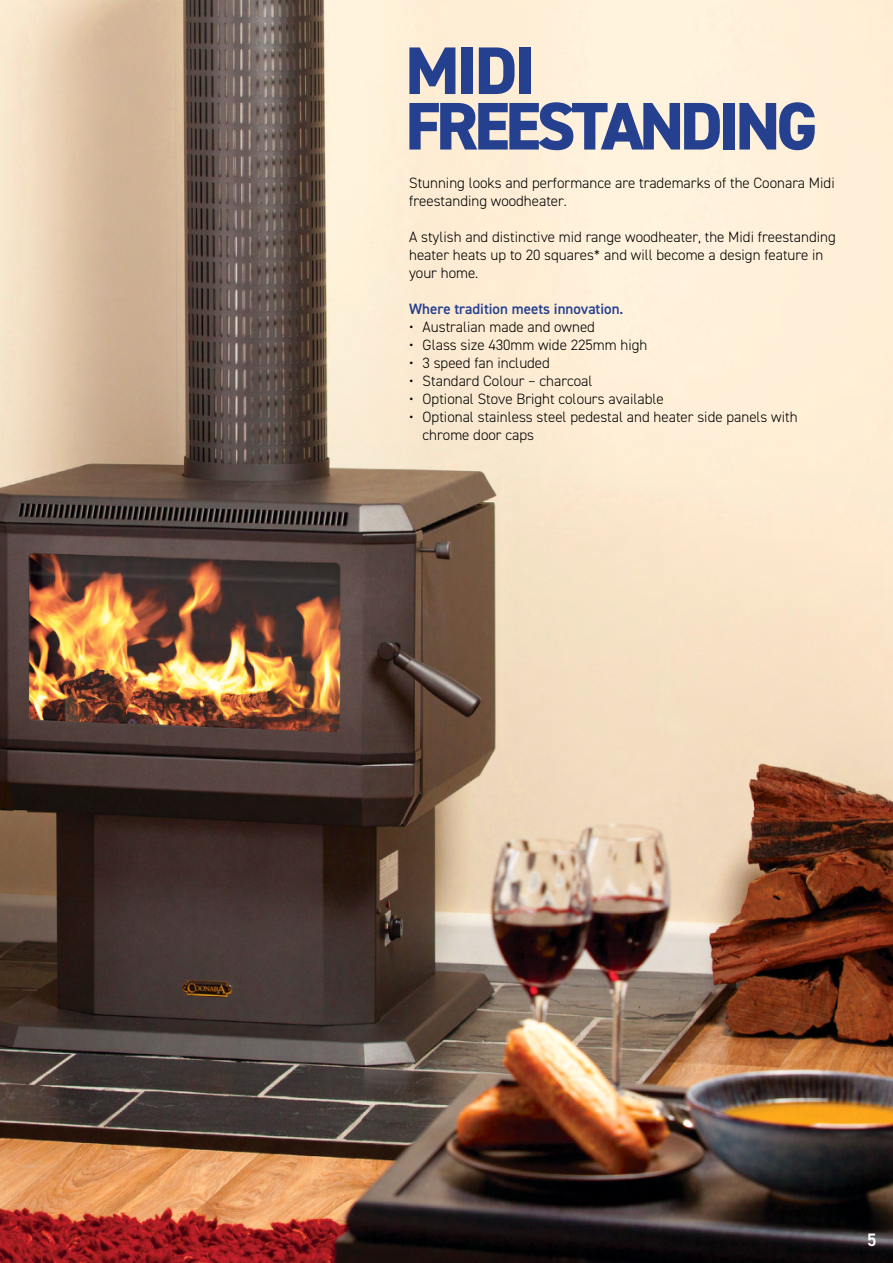
<style>
.page{position:relative;width:893px;height:1263px;background:#fff}
.page>*{position:absolute;margin:0;border:0;box-sizing:border-box;transform-origin:0 0}
.t1{font:800 67.5px/55.5px "DIN2014";letter-spacing:-.06em;color:#25408f}
.t2{font:600 18px "DIN2014";color:#fff}
.t3{font:300 15px/18px "DIN2014";color:#000}
.t4{font:600 15px "DIN2014";color:#25408f}
</style>
<div class="page">
<img style="left:0;top:0;width:893px;height:1263px">
<h1 class="t1" style="left:405px;top:43px;width:414px">MIDI<br>FREESTANDING</h1>
<p class="t3" style="left:409px;top:174px;width:427px">Stunning looks and performance are trademarks of the Coonara Midi freestanding woodheater.</p>
<p class="t3" style="left:409px;top:228px;width:428px">A stylish and distinctive mid range woodheater, the Midi freestanding heater heats up to 20 squares* and will become a design feature in your home.</p>
<p class="t4" style="left:409px;top:299px;width:216px">Where tradition meets innovation.</p>
<p class="t3" style="left:409px;top:318px;width:187px">• Australian made and owned</p>
<p class="t3" style="left:409px;top:336px;width:240px">• Glass size 430mm wide 225mm high</p>
<p class="t3" style="left:409px;top:354px;width:142px">• 3 speed fan included</p>
<p class="t3" style="left:409px;top:372px;width:185px">• Standard Colour – charcoal</p>
<p class="t3" style="left:409px;top:390px;width:256px">• Optional Stove Bright colours available</p>
<p class="t3" style="left:423px;top:408px;width:377px;text-indent:-14px">• Optional stainless steel pedestal and heater side panels with chrome door caps</p>
<p class="t2" style="left:867px;top:1228px;width:11px">5</p>
</div>
